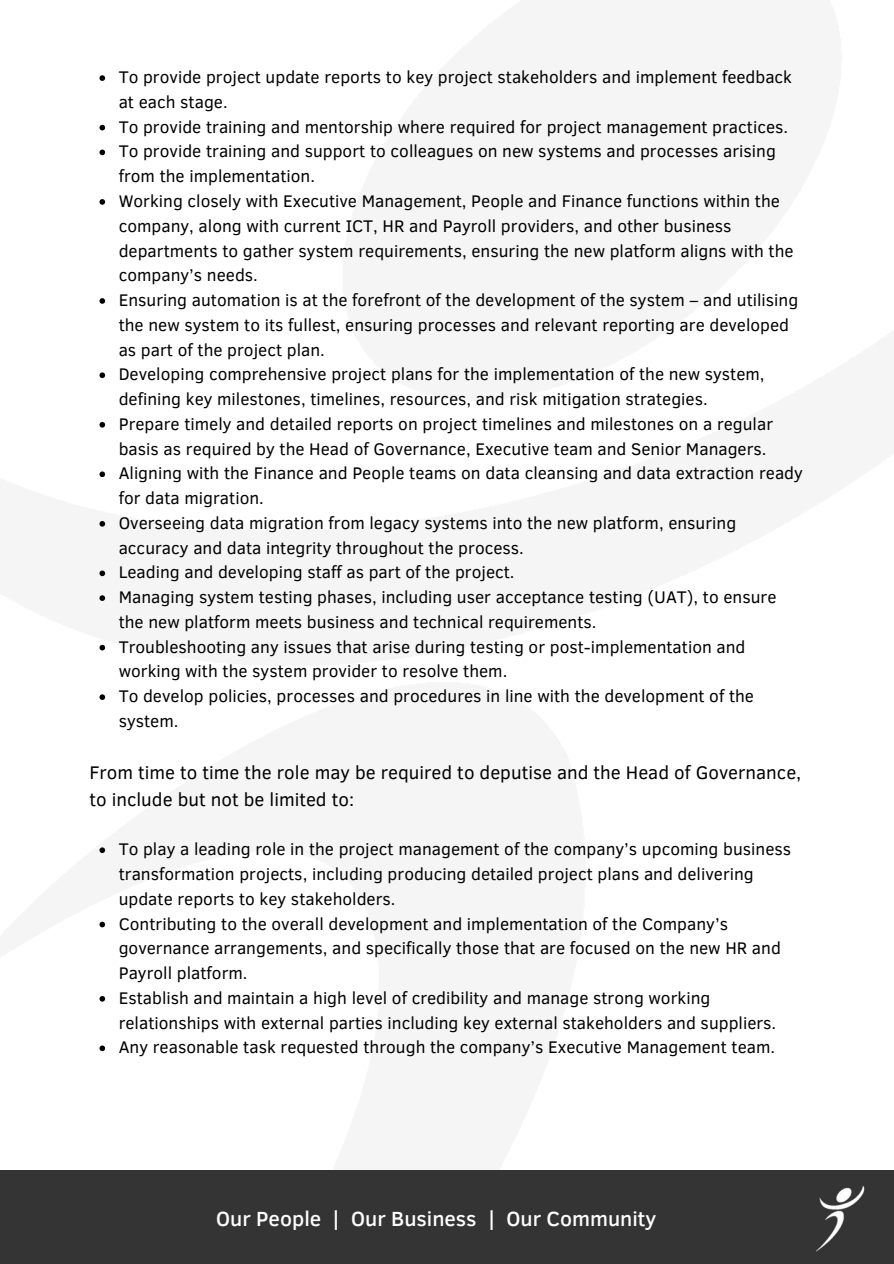
<style>
.page{position:relative;width:894px;height:1264px;background:#fff}
.page>*{position:absolute;margin:0;border:0;box-sizing:border-box;transform-origin:0 0}
.t1{font:500 21px "Clear Sans";color:#fff}
.t2{font:18.75px/27px "Clear Sans";color:#000}
.t3{font:17.25px/24.8px "Clear Sans";color:#000}
</style>
<div class="page">
<svg style="left:99px;top:75px;width:6px;height:6px"></svg>
<svg style="left:99px;top:125px;width:6px;height:5px"></svg>
<svg style="left:99px;top:150px;width:6px;height:5px"></svg>
<svg style="left:99px;top:199px;width:6px;height:6px"></svg>
<svg style="left:99px;top:298px;width:6px;height:6px"></svg>
<svg style="left:99px;top:372px;width:6px;height:6px"></svg>
<svg style="left:99px;top:422px;width:6px;height:5px"></svg>
<svg style="left:99px;top:471px;width:6px;height:6px"></svg>
<svg style="left:99px;top:521px;width:6px;height:5px"></svg>
<svg style="left:99px;top:570px;width:6px;height:6px"></svg>
<svg style="left:99px;top:595px;width:6px;height:6px"></svg>
<svg style="left:99px;top:645px;width:6px;height:5px"></svg>
<svg style="left:99px;top:694px;width:6px;height:6px"></svg>
<svg style="left:99px;top:847px;width:6px;height:6px"></svg>
<svg style="left:99px;top:921px;width:6px;height:6px"></svg>
<svg style="left:99px;top:996px;width:6px;height:5px"></svg>
<svg style="left:99px;top:1045px;width:6px;height:6px"></svg>
<div style="left:0;top:1170px;width:893px;height:93px;background:#343434"></div>
<img style="left:816px;top:1186px;width:49px;height:66px">
<p class="t3" style="left:119px;top:64px;width:674px">To provide project update reports to key project stakeholders and implement feedback at each stage.</p>
<p class="t3" style="left:119px;top:113px;width:670px">To provide training and mentorship where required for project management practices.</p>
<p class="t3" style="left:119px;top:138px;width:658px">To provide training and support to colleagues on new systems and processes arising from the implementation.</p>
<p class="t3" style="left:119px;top:188px;width:676px">Working closely with Executive Management, People and Finance functions within the company, along with current ICT, HR and Payroll providers, and other business departments to gather system requirements, ensuring the new platform aligns with the company’s needs.</p>
<p class="t3" style="left:119px;top:287px;width:680px">Ensuring automation is at the forefront of the development of the system – and utilising the new system to its fullest, ensuring processes and relevant reporting are developed as part of the project plan.</p>
<p class="t3" style="left:119px;top:361px;width:647px">Developing comprehensive project plans for the implementation of the new system, defining key milestones, timelines, resources, and risk mitigation strategies.</p>
<p class="t3" style="left:119px;top:410px;width:655px">Prepare timely and detailed reports on project timelines and milestones on a regular basis as required by the Head of Governance, Executive team and Senior Managers.</p>
<p class="t3" style="left:119px;top:460px;width:685px">Aligning with the Finance and People teams on data cleansing and data extraction ready for data migration.</p>
<p class="t3" style="left:119px;top:509px;width:619px">Overseeing data migration from legacy systems into the new platform, ensuring accuracy and data integrity throughout the process.</p>
<p class="t3" style="left:119px;top:559px;width:397px">Leading and developing staff as part of the project.</p>
<p class="t3" style="left:119px;top:584px;width:659px">Managing system testing phases, including user acceptance testing (UAT), to ensure the new platform meets business and technical requirements.</p>
<p class="t3" style="left:119px;top:633px;width:628px">Troubleshooting any issues that arise during testing or post-implementation and working with the system provider to resolve them.</p>
<p class="t3" style="left:119px;top:683px;width:636px">To develop policies, processes and procedures in line with the development of the system.</p>
<p class="t2" style="left:89px;top:757px;width:713px">From time to time the role may be required to deputise and the Head of Governance, to include but not be limited to:</p>
<p class="t3" style="left:119px;top:836px;width:673px">To play a leading role in the project management of the company’s upcoming business transformation projects, including producing detailed project plans and delivering update reports to key stakeholders.</p>
<p class="t3" style="left:119px;top:910px;width:663px">Contributing to the overall development and implementation of the Company’s governance arrangements, and specifically those that are focused on the new HR and<br>Payroll platform.</p>
<p class="t3" style="left:119px;top:984px;width:659px">Establish and maintain a high level of credibility and manage strong working relationships with external parties including key external stakeholders and suppliers.</p>
<p class="t3" style="left:119px;top:1034px;width:657px">Any reasonable task requested through the company’s Executive Management team.</p>
<p class="t1" style="left:216px;top:1203px;width:441px">Our People | Our Business | Our Community</p>
</div>
